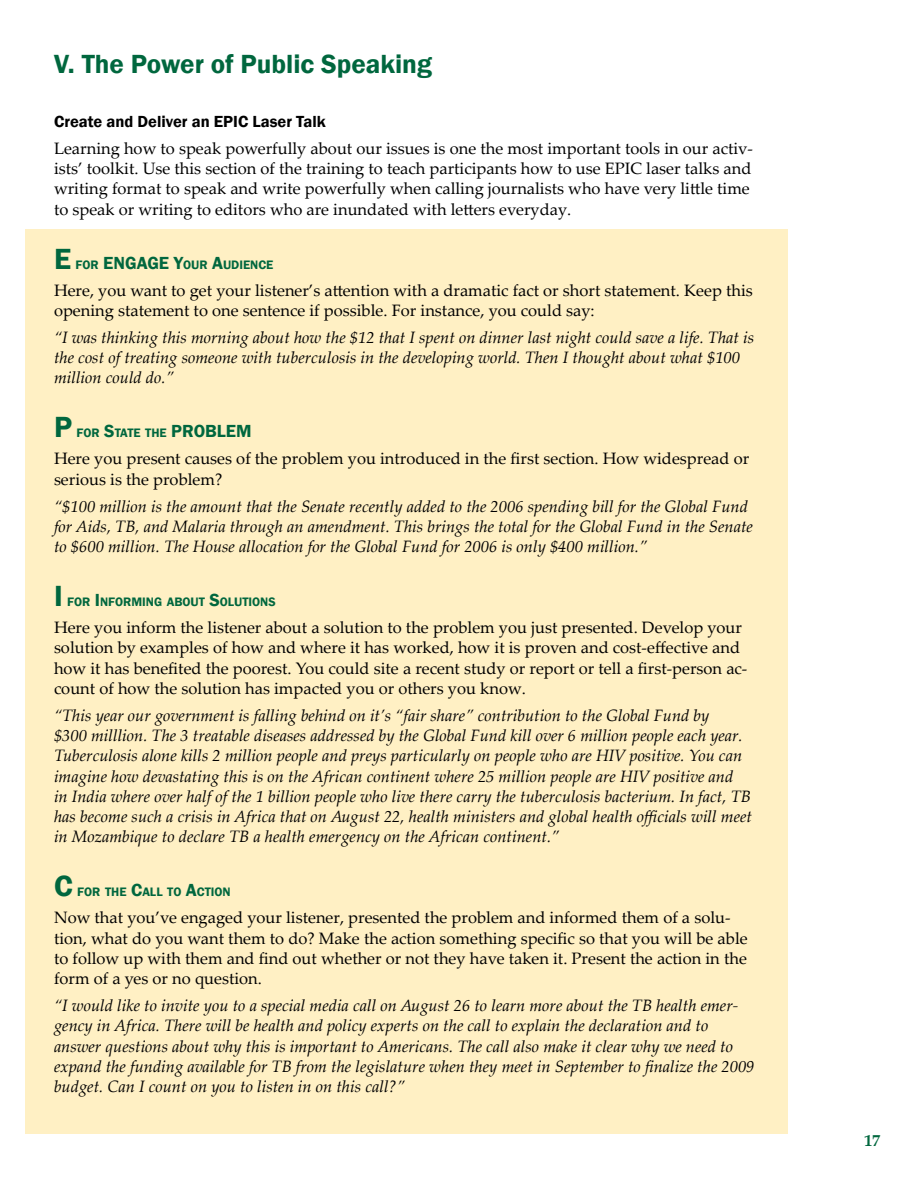
<style>
.page{position:relative;width:918px;height:1188px;background:#fff}
.page>*{position:absolute;margin:0;border:0;box-sizing:border-box;transform-origin:0 0}
.t1{font:600 30px "Franklin Gothic";color:#00673e}
.t2{font:600 27px "Franklin Gothic";color:#00673e}
.t3{font:italic 16.5px/20.2px "Palatino Linotype";color:#000}
.t4{font:16.5px/20.2px "Palatino Linotype";color:#000}
.t5{font:600 16.5px "Franklin Gothic";color:#000}
.t6{font:700 16.5px "Palatino Linotype";color:#00673e}
.t7{font:600 12.6px "Franklin Gothic";color:#00673e}
.s1{font-size:18px}
</style>
<div class="page">
<div style="left:25px;top:230px;width:763px;height:904px;background:#fff0c4"></div>
<h2 class="t2" style="left:54px;top:48px;width:380px">V. The Power of Public Speaking</h2>
<p class="t5" style="left:54px;top:112px;width:273px">Create and Deliver an EPIC Laser Talk</p>
<p class="t4" style="left:54px;top:140px;width:701px">Learning how to speak powerfully about our issues is one the most important tools in our activ‑ ists’ toolkit. Use this section of the training to teach participants how to use EPIC laser talks and writing format to speak and write powerfully when calling journalists who have very liHle time to speak or writing to editors who are inundated with leHers everyday.</p>
<h1 class="t1" style="left:54px;top:241px;width:19px">E</h1>
<p class="t7" style="left:76px;top:257px;width:199px">FOR <span class="s1">ENGAGE Y</span>OUR <span class="s1">A</span>UDIENCE</p>
<p class="t4" style="left:54px;top:282px;width:700px">Here, you want to get your listener’s aHention with a dramatic fact or short statement. Keep this opening statement to one sentence if possible. For instance, you could say:</p>
<p class="t3" style="left:54px;top:329px;width:702px">“I was thinking this morning about how the $12 that I spent on dinner last night could save a life. That is the cost of treating someone with tuberculosis in the developing world. Then I thought about what $100 million could do.”</p>
<h1 class="t1" style="left:54px;top:410px;width:20px">P</h1>
<p class="t7" style="left:77px;top:426px;width:177px">FOR <span class="s1">S</span>TATE THE <span class="s1">PROBLEM</span></p>
<p class="t4" style="left:54px;top:451px;width:697px">Here you present causes of the problem you introduced in the first section. How widespread or serious is the problem?</p>
<p class="t3" style="left:54px;top:498px;width:700px">“$100 million is the amount that the Senate recently added to the 2006 spending bill for the Global Fund for Aids, TB, and Malaria through an amendment. This brings the total for the Global Fund in the Senate to $600 million. The House allocation for the Global Fund for 2006 is only $400 million.”</p>
<h1 class="t1" style="left:54px;top:579px;width:10px">I</h1>
<p class="t7" style="left:67px;top:595px;width:210px">FOR <span class="s1">I</span>NFORMING ABOUT <span class="s1">S</span>OLUTIONS</p>
<p class="t4" style="left:54px;top:619px;width:695px">Here you inform the listener about a solution to the problem you just presented. Develop your solution by examples of how and where it has worked, how it is proven and cost‑effective and how it has benefited the poorest. You could site a recent study or report or tell a first‑person ac‑ count of how the solution has impacted you or others you know.</p>
<p class="t3" style="left:54px;top:707px;width:700px">“This year our government is falling behind on it’s “fair share” contribution to the Global Fund by<br>$300 milllion. The 3 treatable diseases addressed by the Global Fund kill over 6 million people each year.<br>Tuberculosis alone kills 2 million people and preys particularly on people who are HIV positive. You can imagine how devastating this is on the African continent where 25 million people are HIV positive and<br>in India where over half of the 1 billion people who live there carry the tuberculosis bacterium. In fact, TB has become such a crisis in Africa that on August 22, health ministers and global health officials will meet in Mozambique to declare TB a health emergency on the African continent.”</p>
<h1 class="t1" style="left:54px;top:869px;width:20px">C</h1>
<p class="t7" style="left:77px;top:885px;width:155px">FOR THE <span class="s1">C</span>ALL TO <span class="s1">A</span>CTION</p>
<p class="t4" style="left:54px;top:910px;width:695px">Now that you’ve engaged your listener, presented the problem and informed them of a solu‑ tion, what do you want them to do? Make the action something specific so that you will be able to follow up with them and find out whether or not they have taken it. Present the action in the form of a yes or no question.</p>
<p class="t3" style="left:54px;top:997px;width:702px">“I would like to invite you to a special media call on August 26 to learn more about the TB health emer‑ gency in Africa. There will be health and policy experts on the call to explain the declaration and to answer questions about why this is important to Americans. The call also make it clear why we need to expand the funding available for TB from the legislature when they meet in September to finalize the 2009 budget. Can I count on you to listen in on this call?”</p>
<p class="t6" style="left:864px;top:1134px;width:18px">17</p>
</div>
